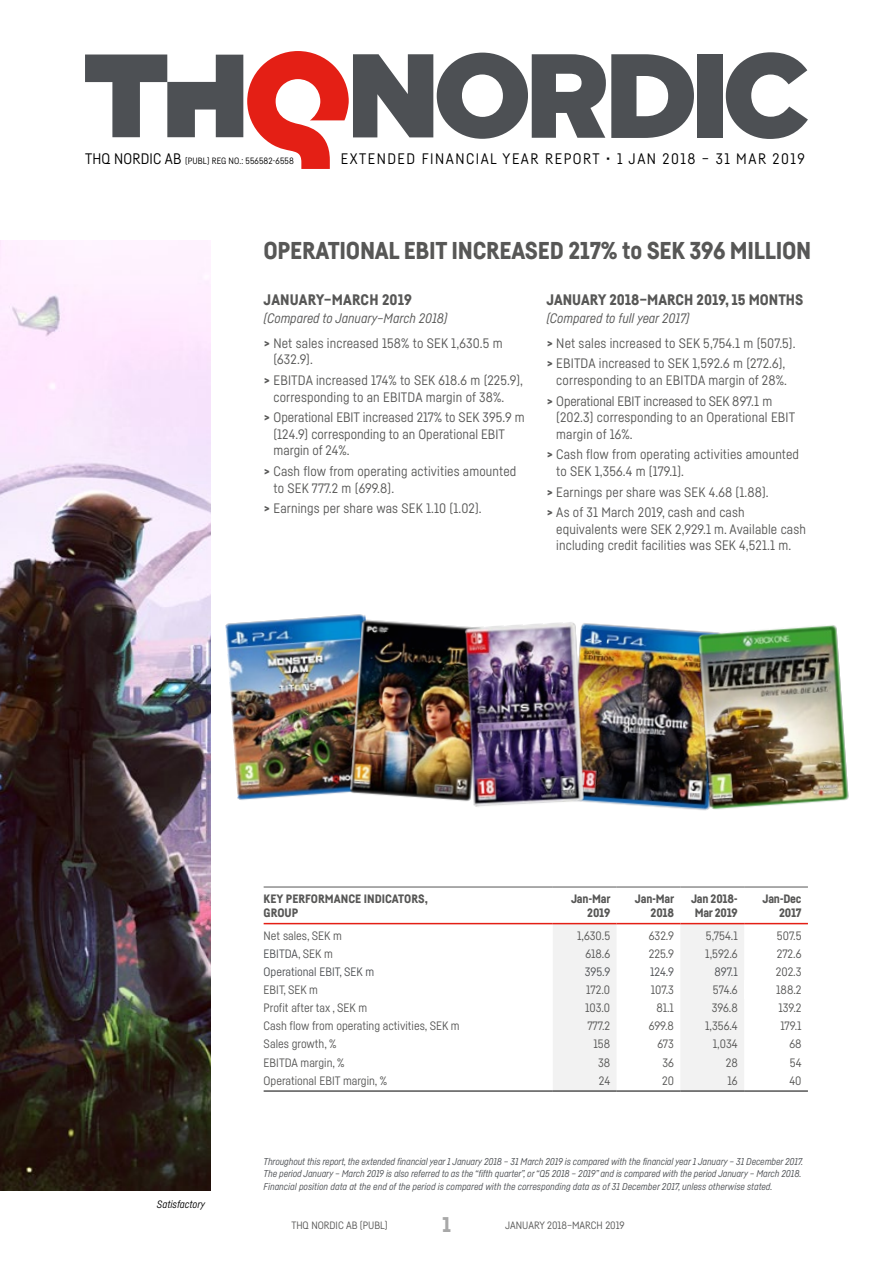
<style>
.page{position:relative;width:893px;height:1263px;background:#fff}
.page>*{position:absolute;margin:0;border:0;box-sizing:border-box;transform-origin:0 0}
.t1{font:900 24px "Fabrikat";letter-spacing:-.01em;color:#575756}
.t2{font:900 21px "Fabrikat";color:#a8a8a8}
.t3{font:900 15px "Fabrikat";color:#575756}
.t4{font:15px "Fabrikat";letter-spacing:.1em;color:#000}
.t5{font:13.5px/16.5px "Fabrikat";letter-spacing:.01em;color:#575756}
.t6{font:12px "Fabrikat";color:#575756}
.t7{font:900 12px/14.2px "Fabrikat";letter-spacing:-.02em;color:#575756;text-align:right}
.t8{font:12px "Fabrikat";color:#4d5054}
.t9{font:900 12px/14.2px "Fabrikat";color:#575756}
.t10{font:10.5px "Fabrikat";color:#575756}
.t11{font:italic 10.5px "Fabrikat";color:#000}
.t12{font:italic 9.75px/12.8px "Fabrikat";letter-spacing:-.01em;color:#4d5054}
.t13{font:9px "Fabrikat";letter-spacing:.01em;color:#000}
.s1{font-size:15px}
.s2{font-style:italic}
.s3{font-weight:900}
.s4{color:#575756}
</style>
<div class="page">
<svg style="left:85px;top:51px;width:609px;height:118px"></svg>
<div style="left:697px;top:54px;width:25px;height:84px;background:#4d5054"></div>
<svg style="left:726px;top:52px;width:82px;height:87px"></svg>
<svg style="left:553px;top:924px;width:191px;height:167px"></svg>
<hr style="left:264px;top:887px;width:289px;height:1px;background:#575756">
<hr style="left:553px;top:887px;width:64px;height:1px;background:#575756">
<hr style="left:617px;top:887px;width:63px;height:1px;background:#575756">
<hr style="left:680px;top:887px;width:64px;height:1px;background:#575756">
<hr style="left:744px;top:887px;width:64px;height:1px;background:#575756">
<hr style="left:264px;top:923px;width:289px;height:1px;background:#e41f15">
<hr style="left:553px;top:923px;width:64px;height:1px;background:#e41f15">
<hr style="left:617px;top:923px;width:63px;height:1px;background:#e41f15">
<hr style="left:680px;top:923px;width:64px;height:1px;background:#e41f15">
<hr style="left:744px;top:923px;width:64px;height:1px;background:#e41f15">
<hr style="left:264px;top:1091px;width:289px;height:1px;background:#000">
<hr style="left:553px;top:1091px;width:64px;height:1px;background:#000">
<hr style="left:617px;top:1091px;width:63px;height:1px;background:#000">
<hr style="left:680px;top:1091px;width:64px;height:1px;background:#000">
<hr style="left:744px;top:1091px;width:64px;height:1px;background:#000">
<img style="left:225px;top:614px;width:141px;height:186px">
<img style="left:587px;top:623px;width:110px;height:187px">
<img style="left:348px;top:618px;width:113px;height:183px">
<img style="left:697px;top:625px;width:152px;height:186px">
<img style="left:461px;top:622px;width:126px;height:185px">
<img style="left:0;top:240px;width:211px;height:951px">
<p class="t13" style="left:85px;top:156px;width:210px"><span class="s1">THQ NORDIC AB</span> (PUBL) REG NO.: 556582-6558</p>
<p class="t4" style="left:341px;top:150px;width:465px">EXTENDED FINANCIAL YEAR REPORT • 1 JAN 2018 – 31 MAR 2019</p>
<h1 class="t1" style="left:264px;top:236px;width:549px">OPERATIONAL EBIT INCREASED 217% to SEK 396 MILLION</h1>
<p class="t3" style="left:264px;top:290px;width:150px">JANUARY–MARCH 2019</p>
<p class="t5" style="left:264px;top:305px;width:241px;line-height:25px"><span class="s2">(Compared to January–March 2018)<br></span><span class="s3">&gt;</span> Net sales increased 158% to SEK 1,630.5 m</p>
<p class="t5" style="left:264px;top:349px;width:261px;line-height:20.7px;text-indent:10px">(632.9).<br><span class="s3">&gt;</span> EBITDA increased 174% to SEK 618.6 m (225.9),</p>
<p class="t5" style="left:264px;top:386px;width:263px;line-height:20.7px;text-indent:10px">corresponding to an EBITDA margin of 38%.<br><span class="s3">&gt;</span> Operational EBIT increased 217% to SEK 395.9 m</p>
<p class="t5" style="left:274px;top:425px;width:233px">(124.9) corresponding to an Operational EBIT margin of 24%.</p>
<p class="t5" style="left:274px;top:463px;width:244px;text-indent:-10px"><span class="s3">&gt;</span> Cash flow from operating activities amounted to SEK 777.2 m (699.8).</p>
<p class="t5" style="left:264px;top:500px;width:220px"><span class="s3">&gt;</span> Earnings per share was SEK 1.10 (1.02).</p>
<p class="t3" style="left:546px;top:290px;width:258px">JANUARY 2018–MARCH 2019, 15 MONTHS</p>
<p class="t5" style="left:546px;top:305px;width:251px;line-height:25px"><span class="s2">(Compared to full year 2017)<br></span><span class="s3">&gt;</span> Net sales increased to SEK 5,754.1 m (507.5).</p>
<p class="t5" style="left:546px;top:355px;width:242px;text-align:right"><span class="s3">&gt;</span> EBITDA increased to SEK 1,592.6 m (272.6), corresponding to an EBITDA margin of 28%.</p>
<p class="t5" style="left:556px;top:392px;width:240px;text-indent:-10px"><span class="s3">&gt;</span> Operational EBIT increased to SEK 897.1 m (202.3) corresponding to an Operational EBIT margin of 16%.</p>
<p class="t5" style="left:556px;top:446px;width:244px;text-indent:-10px"><span class="s3">&gt;</span> Cash flow from operating activities amounted to SEK 1,356.4 m (179.1).</p>
<p class="t5" style="left:546px;top:481px;width:224px;line-height:20.7px"><span class="s3">&gt;</span> Earnings per share was SEK 4.68 (1.88). <span class="s3">&gt;</span> As of 31 March 2019, cash and cash</p>
<p class="t5" style="left:556px;top:520px;width:251px">equivalents were SEK 2,929.1 m. Available cash including credit facilities was SEK 4,521.1 m.</p>
<p class="t9" style="left:264px;top:891px;width:166px">KEY PERFORMANCE INDICATORS,<br>GROUP</p>
<p class="t7" style="left:571px;top:891px;width:41px">Jan-Mar<br>2019</p>
<p class="t7" style="left:635px;top:891px;width:41px">Jan-Mar<br>2018</p>
<p class="t7" style="left:691px;top:891px;width:48px;text-align:center">Jan 2018-<br>Mar 2019</p>
<p class="t7" style="left:762px;top:891px;width:41px">Jan-Dec<br>2017</p>
<p class="t6" style="left:264px;top:928px;width:80px">Net sales, SEK m</p>
<p class="t6" style="left:577px;top:928px;width:35px">1,630.5</p>
<p class="t6" style="left:649px;top:928px;width:27px">632.9</p>
<p class="t6" style="left:706px;top:928px;width:33px">5,754.1</p>
<p class="t6" style="left:777px;top:928px;width:26px">507.5</p>
<p class="t8" style="left:264px;top:946px;width:71px">EBITDA<span class="s4">, SEK m</span></p>
<p class="t6" style="left:585px;top:946px;width:26px">618.6</p>
<p class="t6" style="left:649px;top:946px;width:27px">225.9</p>
<p class="t6" style="left:705px;top:946px;width:34px">1,592.6</p>
<p class="t6" style="left:777px;top:946px;width:26px">272.6</p>
<p class="t8" style="left:264px;top:964px;width:112px">Operational EBIT, SEK m</p>
<p class="t8" style="left:585px;top:964px;width:27px">395.9</p>
<p class="t8" style="left:650px;top:964px;width:25px">124.9</p>
<p class="t8" style="left:714px;top:964px;width:25px">897.1</p>
<p class="t6" style="left:776px;top:964px;width:27px">202.3</p>
<p class="t6" style="left:264px;top:982px;width:56px">EBIT, SEK m</p>
<p class="t6" style="left:586px;top:982px;width:25px">172.0</p>
<p class="t6" style="left:651px;top:982px;width:25px">107.3</p>
<p class="t6" style="left:713px;top:982px;width:26px">574.6</p>
<p class="t6" style="left:776px;top:982px;width:27px">188.2</p>
<p class="t6" style="left:264px;top:1001px;width:105px">Profit after tax , SEK m</p>
<p class="t6" style="left:585px;top:1001px;width:27px">103.0</p>
<p class="t6" style="left:656px;top:1001px;width:19px">81.1</p>
<p class="t6" style="left:712px;top:1001px;width:28px">396.8</p>
<p class="t6" style="left:778px;top:1001px;width:25px">139.2</p>
<p class="t6" style="left:264px;top:1019px;width:198px">Cash flow from operating activities, SEK m</p>
<p class="t6" style="left:587px;top:1019px;width:24px">777.2</p>
<p class="t6" style="left:649px;top:1019px;width:27px">699.8</p>
<p class="t6" style="left:705px;top:1019px;width:34px">1,356.4</p>
<p class="t6" style="left:780px;top:1019px;width:23px">179.1</p>
<p class="t6" style="left:264px;top:1037px;width:74px">Sales growth, %</p>
<p class="t6" style="left:594px;top:1037px;width:18px">158</p>
<p class="t6" style="left:657px;top:1037px;width:18px">673</p>
<p class="t6" style="left:713px;top:1037px;width:26px">1,034</p>
<p class="t6" style="left:789px;top:1037px;width:14px">68</p>
<p class="t6" style="left:264px;top:1055px;width:82px">EBITDA margin, %</p>
<p class="t6" style="left:598px;top:1055px;width:14px">38</p>
<p class="t6" style="left:662px;top:1055px;width:13px">36</p>
<p class="t6" style="left:726px;top:1055px;width:14px">28</p>
<p class="t6" style="left:790px;top:1055px;width:13px">54</p>
<p class="t6" style="left:264px;top:1073px;width:125px">Operational EBIT margin, %</p>
<p class="t6" style="left:599px;top:1073px;width:13px">24</p>
<p class="t6" style="left:662px;top:1073px;width:13px">20</p>
<p class="t6" style="left:728px;top:1073px;width:12px">16</p>
<p class="t6" style="left:789px;top:1073px;width:14px">40</p>
<p class="t11" style="left:157px;top:1198px;width:50px">Satisfactory</p>
<p class="t12" style="left:264px;top:1154px;width:541px">Throughout this report, the extended financial year 1 January 2018 – 31 March 2019 is compared with the financial year 1 January – 31 December 2017.<br>The period January – March 2019 is also referred to as the “fifth quarter”, or “Q5 2018 – 2019” and is compared with the period January – March 2018.<br>Financial position data at the end of the period is compared with the corresponding data as of 31 December 2017, unless otherwise stated.</p>
<p class="t10" style="left:291px;top:1219px;width:98px">THQ NORDIC AB (PUBL)</p>
<h2 class="t2" style="left:442px;top:1211px;width:10px">1</h2>
<p class="t10" style="left:505px;top:1219px;width:121px">JANUARY 2018–MARCH 2019</p>
</div>
